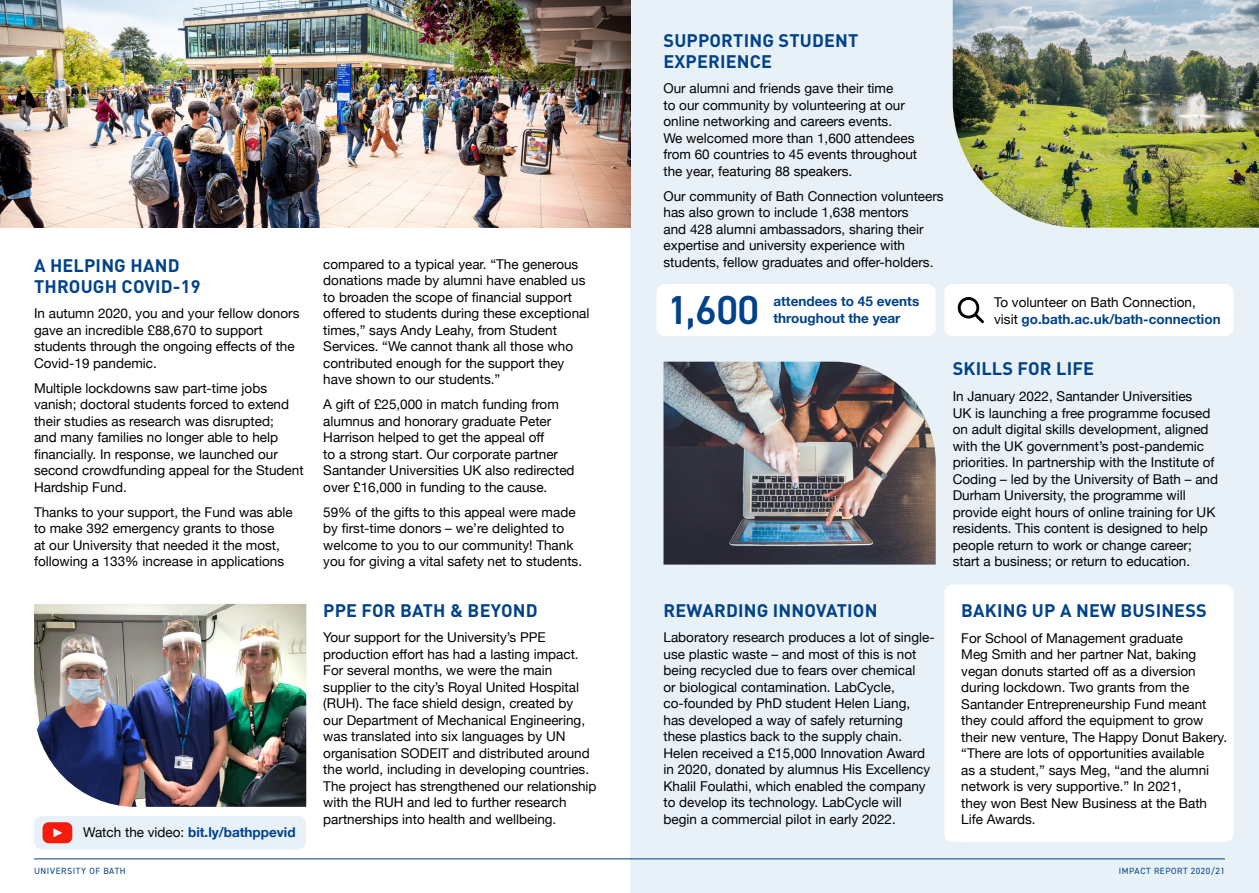
<style>
.page{position:relative;width:1259px;height:893px;background:#fff}
.page>*{position:absolute;margin:0;border:0;box-sizing:border-box;transform-origin:0 0}
.Quote__Small_Red{font:600 40.5px "DIN2014";color:#004289}
.H1__DIN_Blue_Blue{font:700 18px/21px "DIN";letter-spacing:.01em;color:#004289}
.Body_Copy_9pt{font:13.5px/16.5px "Helvetica Neue";color:#000}
.Body_Copy_9pt-2{font:700 13.5px "Helvetica Neue";color:#004289}
.t1{font:9px "DIN2014";letter-spacing:.06em;color:#004289}
.s1{font-weight:400;color:#000}
.s2{font-weight:700;color:#004289}
</style>
<div class="page">
<div style="left:630px;top:0;width:629px;height:893px;background:#e9f1f8"></div>
<div style="left:944px;top:284px;width:289px;height:52px;background:#fff;border-radius:9px"></div>
<div style="left:944px;top:585px;width:289px;height:257px;background:#fff;border-radius:9px"></div>
<img style="left:663px;top:362px;width:272px;height:203px">
<img style="left:34px;top:604px;width:272px;height:203px">
<img style="left:952px;top:0;width:307px;height:228px">
<svg style="left:957px;top:297px;width:27px;height:26px"></svg>
<div style="left:656px;top:284px;width:279px;height:52px;background:#fff;border-radius:9px"></div>
<img style="left:0;top:0;width:630px;height:228px">
<div style="left:34px;top:816px;width:272px;height:34px;background:#e9f1f8;border-radius:9px"></div>
<svg style="left:43px;top:822px;width:29px;height:21px"></svg>
<hr style="left:34px;top:859px;width:1191px;height:1px;background:#004289">
<p class="H1__DIN_Blue_Blue" style="left:34px;top:254px;width:168px">A HELPING HAND<br>THROUGH COVID-19</p>
<p class="Body_Copy_9pt" style="left:323px;top:257px;width:268px">compared to a typical year. “The generous donations made by alumni have enabled us to broaden the scope of financial support offered to students during these exceptional times,” says Andy Leahy, from Student Services. “We cannot thank all those who contributed enough for the support they have shown to our students.”</p>
<p class="Body_Copy_9pt" style="left:323px;top:397px;width:253px">A gift of £25,000 in match funding from alumnus and honorary graduate Peter Harrison helped to get the appeal off<br>to a strong start. Our corporate partner Santander Universities UK also redirected over £16,000 in funding to the cause.</p>
<p class="Body_Copy_9pt" style="left:323px;top:505px;width:260px">59% of the gifts to this appeal were made by first-time donors – we’re delighted to welcome to you to our community! Thank you for giving a vital safety net to students.</p>
<p class="Body_Copy_9pt" style="left:34px;top:306px;width:267px">In autumn 2020, you and your fellow donors gave an incredible £88,670 to support students through the ongoing effects of the Covid-19 pandemic.</p>
<p class="Body_Copy_9pt" style="left:34px;top:381px;width:271px">Multiple lockdowns saw part-time jobs vanish; doctoral students forced to extend their studies as research was disrupted;<br>and many families no longer able to help financially. In response, we launched our second crowdfunding appeal for the Student Hardship Fund.</p>
<p class="Body_Copy_9pt" style="left:34px;top:505px;width:260px">Thanks to your support, the Fund was able to make 392 emergency grants to those<br>at our University that needed it the most, following a 133% increase in applications</p>
<p class="Body_Copy_9pt-2" style="left:83px;top:822px;width:214px"><span class="s1">Watch the video:</span> bit.ly/bathppevid</p>
<p class="t1" style="left:34px;top:865px;width:93px">UNIVERSITY OF BATH</p>
<p class="H1__DIN_Blue_Blue" style="left:323px;top:599px;width:216px">PPE FOR BATH &amp; BEYOND</p>
<p class="Body_Copy_9pt" style="left:323px;top:630px;width:275px">Your support for the University’s PPE production effort has had a lasting impact.<br>For several months, we were the main supplier to the city’s Royal United Hospital (RUH). The face shield design, created by<br>our Department of Mechanical Engineering, was translated into six languages by UN organisation SODEIT and distributed around the world, including in developing countries.<br>The project has strengthened our relationship with the RUH and led to further research partnerships into health and wellbeing.</p>
<p class="H1__DIN_Blue_Blue" style="left:663px;top:29px;width:196px">SUPPORTING STUDENT<br>EXPERIENCE</p>
<p class="Body_Copy_9pt" style="left:663px;top:81px;width:255px">Our alumni and friends gave their time<br>to our community by volunteering at our online networking and careers events.<br>We welcomed more than 1,600 attendees from 60 countries to 45 events throughout the year, featuring 88 speakers.</p>
<p class="Body_Copy_9pt" style="left:663px;top:189px;width:282px">Our community of Bath Connection volunteers has also grown to include 1,638 mentors<br>and 428 alumni ambassadors, sharing their expertise and university experience with students, fellow graduates and offer-holders.</p>
<p class="Quote__Small_Red" style="left:667px;top:283px;width:93px">1,600</p>
<p class="Body_Copy_9pt-2" style="left:773px;top:291px;width:147px">attendees to 45 events</p>
<p class="Body_Copy_9pt-2" style="left:773px;top:307px;width:129px">throughout the year</p>
<p class="Body_Copy_9pt" style="left:994px;top:295px;width:228px">To volunteer on Bath Connection, visit <span class="s2">go.bath.ac.uk/bath-connection</span></p>
<p class="H1__DIN_Blue_Blue" style="left:952px;top:357px;width:143px">SKILLS FOR LIFE</p>
<p class="Body_Copy_9pt" style="left:952px;top:389px;width:267px">In January 2022, Santander Universities<br>UK is launching a free programme focused on adult digital skills development, aligned with the UK government’s post-pandemic priorities. In partnership with the Institute of Coding – led by the University of Bath – and Durham University, the programme will provide eight hours of online training for UK residents. This content is designed to help people return to work or change career; start a business; or return to education.</p>
<p class="H1__DIN_Blue_Blue" style="left:663px;top:599px;width:215px">REWARDING INNOVATION</p>
<p class="Body_Copy_9pt" style="left:663px;top:630px;width:273px">Laboratory research produces a lot of single&shy;use plastic waste – and most of this is not being recycled due to fears over chemical<br>or biological contamination. LabCycle, co-founded by PhD student Helen Liang, has developed a way of safely returning these plastics back to the supply chain.<br>Helen received a £15,000 Innovation Award in 2020, donated by alumnus His Excellency Khalil Foulathi, which enabled the company to develop its technology. LabCycle will begin a commercial pilot in early 2022.</p>
<p class="H1__DIN_Blue_Blue" style="left:961px;top:599px;width:247px">BAKING UP A NEW BUSINESS</p>
<p class="Body_Copy_9pt" style="left:961px;top:630px;width:267px">For School of Management graduate<br>Meg Smith and her partner Nat, baking vegan donuts started off as a diversion during lockdown. Two grants from the Santander Entrepreneurship Fund meant they could afford the equipment to grow their new venture, The Happy Donut Bakery. “There are lots of opportunities available<br>as a student,” says Meg, “and the alumni network is very supportive.” In 2021,<br>they won Best New Business at the Bath Life Awards.</p>
<p class="t1" style="left:1118px;top:865px;width:108px">IMPACT REPORT 2020/21</p>
</div>
